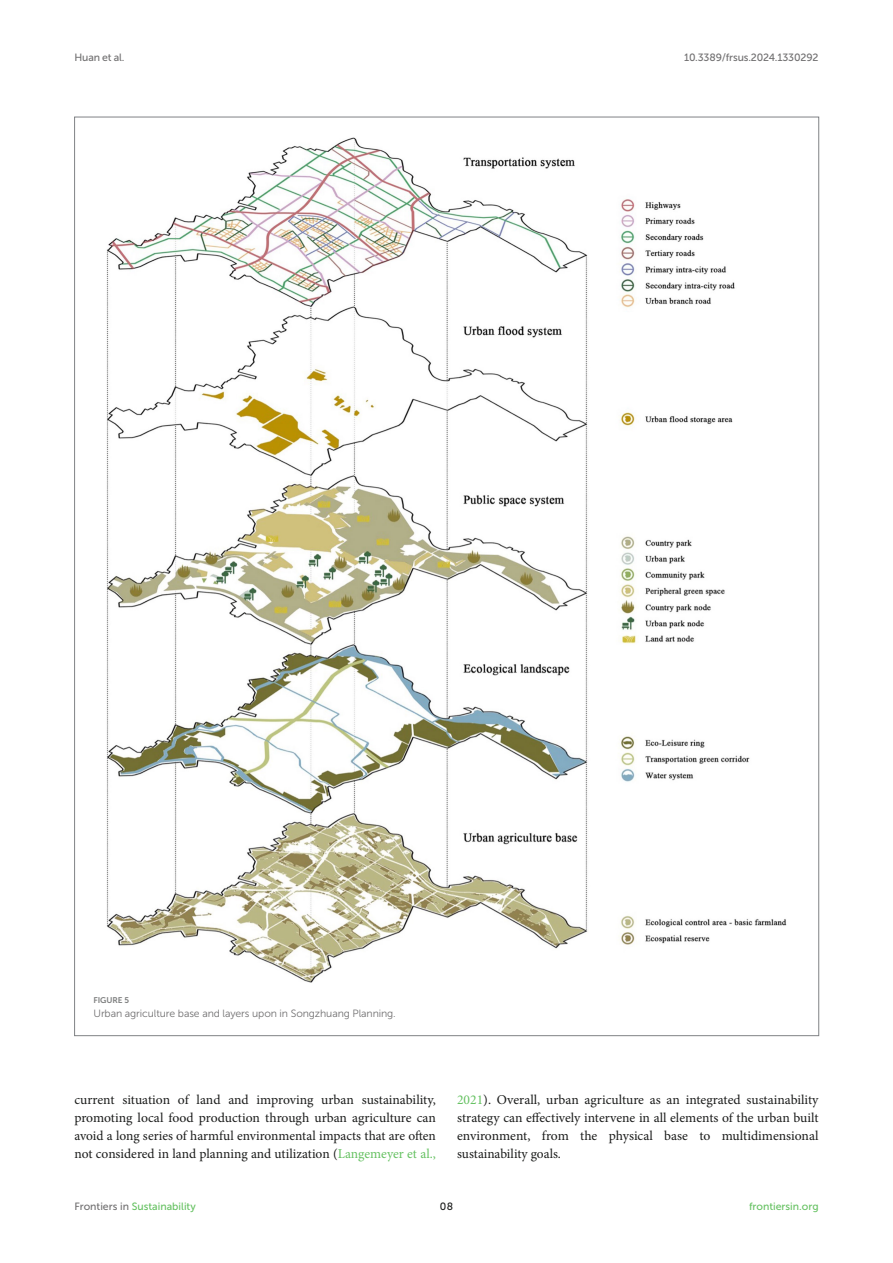
<style>
.page{position:relative;width:893px;height:1263px;background:#fff}
.page>*{position:absolute;margin:0;border:0;box-sizing:border-box;transform-origin:0 0}
.TEXT{font:13.5px/18px "Minion Pro";color:#1b1c1b;text-align:justify}
.FIG_LEG{font:10.5px "Museo Sans 300";letter-spacing:-.01em;color:#706f70}
.t1{font:10.5px "Museo Sans 500";color:#65c161}
.t2{font:10.5px "Museo Sans 500";letter-spacing:-.015em;color:#706f70}
.t3{font:10.5px "Museo Sans 500";color:#1b1c1b}
.FIG_HD{font:8.25px "Museo Sans 700";letter-spacing:-.01em;color:#7e7f7f}
.s1{color:#65c161}
.s2{color:#706f70}
</style>
<div class="page">
<img style="left:106px;top:137px;width:681px;height:846px">
<p class="t2" style="left:74px;top:51px;width:52px">Huan et al.</p>
<p class="t2" style="left:684px;top:51px;width:136px">10.3389/frsus.2024.1330292</p>
<p class="FIG_HD" style="left:94px;top:996px;width:37px">FIGURE 5</p>
<p class="FIG_LEG" style="left:94px;top:1007px;width:304px">Urban agriculture base and layers upon in Songzhuang Planning.</p>
<p class="TEXT" style="left:74px;top:1091px;width:363px">current situation of land and improving urban sustainability, promoting local food production through urban agriculture can avoid a long series of harmful environmental impacts that are often not considered in land planning and utilization (<span class="s1">Langemeyer et al.,</span></p>
<p class="TEXT" style="left:457px;top:1091px;width:363px"><span class="s1">2021</span>). Overall, urban agriculture as an integrated sustainability strategy can effectively intervene in all elements of the urban built environment, from the physical base to multidimensional sustainability goals.</p>
<p class="t1" style="left:74px;top:1200px;width:123px"><span class="s2">Frontiers in</span> Sustainability</p>
<p class="t3" style="left:440px;top:1200px;width:15px">08</p>
<p class="t1" style="left:749px;top:1200px;width:71px">frontiersin.org</p>
</div>
